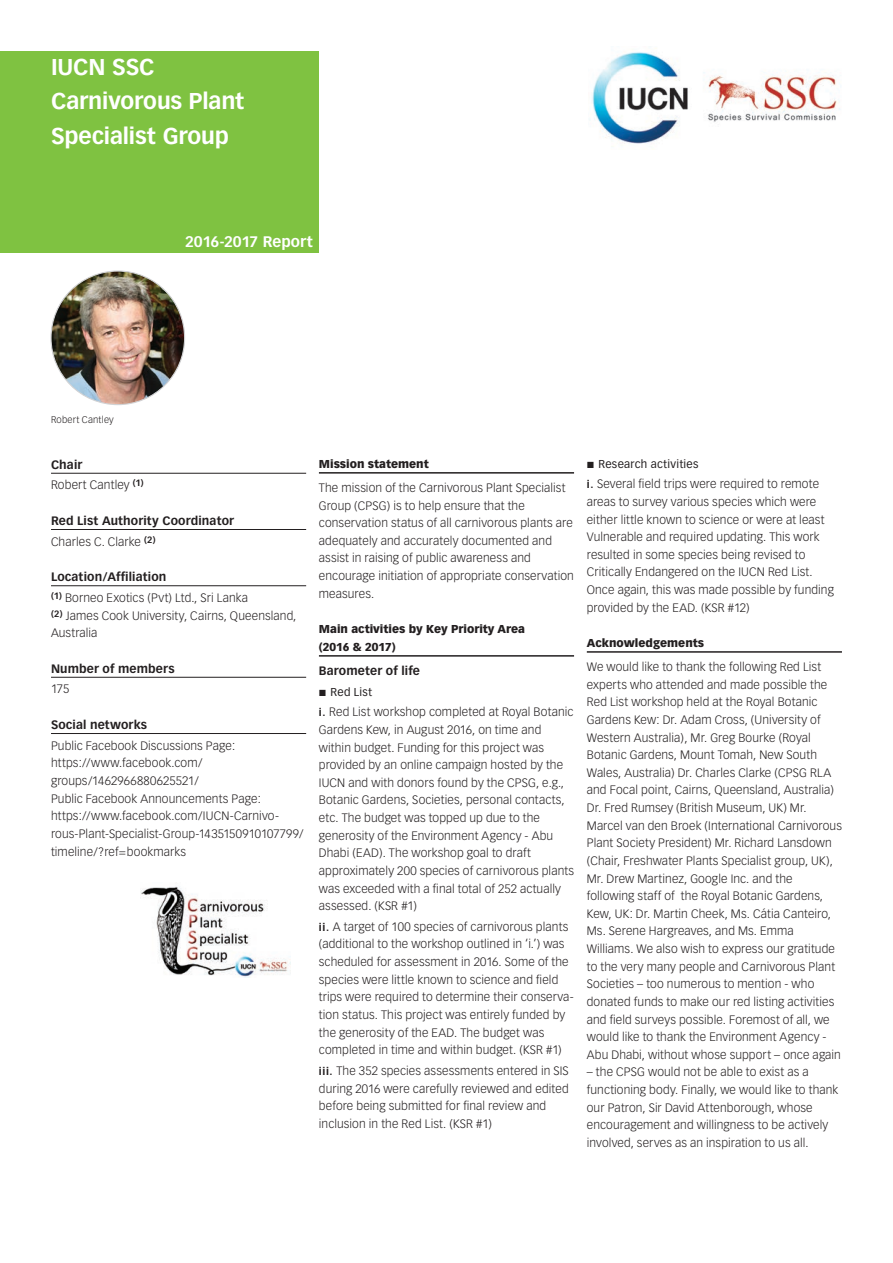
<style>
.page{position:relative;width:893px;height:1263px;background:#fff}
.page>*{position:absolute;margin:0;border:0;box-sizing:border-box;transform-origin:0 0}
.t1{font:700 22.5px/34.5px "Vectora LH";letter-spacing:-.005em;color:#fff}
.t2{font:700 15px "Vectora LH";letter-spacing:-.01em;color:#fff}
.t3{font:300 12px/17.7px "Vectora LH";letter-spacing:.01em;color:#231f20}
.t4{font:700 12px/20.7px "Vectora LH";letter-spacing:.01em;color:#231f20}
.t5{font:900 11.25px/18px "Vectora LH";color:#231f20}
.t6{font:11.25px "Vectora LH";letter-spacing:.025em;color:#231f20}
.t7{font:300 9.45px "Vectora LH";letter-spacing:.02em;color:#231f20}
.s1{font-weight:700}
.s2{font-weight:300}
.s3{font-weight:700;font-size:10.5px}
</style>
<div class="page">
<div style="left:0;top:51px;width:319px;height:202px;background:#7fc241"></div>
<img style="left:589px;top:48px;width:251px;height:96px">
<hr style="left:51px;top:473px;width:255px;height:1px;background:#231f20">
<hr style="left:51px;top:529px;width:255px;height:1px;background:#231f20">
<hr style="left:51px;top:585px;width:255px;height:1px;background:#231f20">
<hr style="left:51px;top:677px;width:255px;height:1px;background:#231f20">
<hr style="left:51px;top:733px;width:255px;height:1px;background:#231f20">
<img style="left:51px;top:271px;width:134px;height:134px;border-radius:67px">
<img style="left:140px;top:886px;width:150px;height:91px">
<hr style="left:319px;top:472px;width:255px;height:2px;background:#231f20">
<hr style="left:319px;top:655px;width:255px;height:2px;background:#231f20">
<hr style="left:587px;top:651px;width:255px;height:2px;background:#231f20">
<h1 class="t1" style="left:51px;top:50px;width:195px">IUCN SSC<br>Carnivorous Plant<br>Specialist Group</h1>
<p class="t2" style="left:185px;top:232px;width:129px">2016-2017 Report</p>
<p class="t7" style="left:51px;top:414px;width:64px">Robert Cantley</p>
<p class="t3" style="left:51px;top:454px;width:94px;line-height:20.7px"><span class="s1">Chair<br></span>Robert Cantley <sup>(1)</sup></p>
<p class="t4" style="left:51px;top:510px;width:184px">Red List Authority Coordinator<br><span class="s2">Charles C. Clarke</span> <sup>(2)</sup></p>
<p class="t3" style="left:51px;top:567px;width:198px;line-height:20.7px"><span class="s1">Location/Affiliation<br></span><sup>(1)</sup> Borneo Exotics (Pvt) Ltd., Sri Lanka</p>
<p class="t3" style="left:51px;top:607px;width:247px"><sup>(2)</sup> James Cook University, Cairns, Queensland,<br>Australia</p>
<p class="t4" style="left:51px;top:658px;width:125px">Number of members</p>
<p class="t3" style="left:51px;top:680px;width:20px">175</p>
<p class="t4" style="left:51px;top:714px;width:98px">Social networks</p>
<p class="t3" style="left:51px;top:737px;width:254px">Public Facebook Discussions Page: https://www.facebook.com/ groups/1462966880625521/<br>Public Facebook Announcements Page: https://www.facebook.com/IUCN-Carnivo&shy;rous-Plant-Specialist-Group-1435150910107799/ timeline/?ref=bookmarks</p>
<p class="t5" style="left:319px;top:455px;width:111px">Mission statement</p>
<p class="t3" style="left:319px;top:479px;width:256px">The mission of the Carnivorous Plant Specialist Group (CPSG) is to help ensure that the conservation status of all carnivorous plants are adequately and accurately documented and assist in raising of public awareness and encourage initiation of appropriate conservation measures.</p>
<p class="t5" style="left:319px;top:620px;width:208px">Main activities by Key Priority Area (2016 &amp; 2017)</p>
<p class="t4" style="left:319px;top:661px;width:103px">Barometer of life</p>
<p class="t6" style="left:331px;top:685px;width:43px">Red List</p>
<p class="t3" style="left:319px;top:703px;width:257px"><span class="s3">i.</span> Red List workshop completed at Royal Botanic Gardens Kew, in August 2016, on time and within budget. Funding for this project was provided by an online campaign hosted by the IUCN and with donors found by the CPSG, e.g., Botanic Gardens, Societies, personal contacts, etc. The budget was topped up due to the generosity of the Environment Agency - Abu Dhabi (EAD). The workshop goal to draft approximately 200 species of carnivorous plants was exceeded with a final total of 252 actually assessed. (KSR #1)</p>
<p class="t3" style="left:319px;top:918px;width:256px"><span class="s3">ii.</span> A target of 100 species of carnivorous plants (additional to the workshop outlined in ‘i.’) was scheduled for assessment in 2016. Some of the species were little known to science and field trips were required to determine their conserva&shy;tion status. This project was entirely funded by the generosity of the EAD. The budget was completed in time and within budget. (KSR #1)</p>
<p class="t3" style="left:319px;top:1062px;width:251px"><span class="s3">iii.</span> The 352 species assessments entered in SIS during 2016 were carefully reviewed and edited before being submitted for final review and inclusion in the Red List. (KSR #1)</p>
<p class="t6" style="left:598px;top:457px;width:102px">Research activities</p>
<p class="t3" style="left:587px;top:475px;width:249px"><span class="s3">i.</span> Several field trips were required to remote areas to survey various species which were either little known to science or were at least Vulnerable and required updating. This work resulted in some species being revised to Critically Endangered on the IUCN Red List.<br>Once again, this was made possible by funding provided by the EAD. (KSR #12)</p>
<p class="t5" style="left:587px;top:634px;width:119px">Acknowledgements</p>
<p class="t3" style="left:587px;top:658px;width:257px">We would like to thank the following Red List experts who attended and made possible the Red List workshop held at the Royal Botanic Gardens Kew: Dr. Adam Cross, (University of Western Australia), Mr. Greg Bourke (Royal Botanic Gardens, Mount Tomah, New South Wales, Australia) Dr. Charles Clarke (CPSG RLA and Focal point, Cairns, Queensland, Australia)<br>Dr. Fred Rumsey (British Museum, UK) Mr.<br>Marcel van den Broek (International Carnivorous Plant Society President) Mr. Richard Lansdown (Chair, Freshwater Plants Specialist group, UK), Mr. Drew Martinez, Google Inc. and the following staff of the Royal Botanic Gardens, Kew, UK: Dr. Martin Cheek, Ms. Cátia Canteiro, Ms. Serene Hargreaves, and Ms. Emma Williams. We also wish to express our gratitude to the very many people and Carnivorous Plant Societies – too numerous to mention - who donated funds to make our red listing activities and field surveys possible. Foremost of all, we would like to thank the Environment Agency - Abu Dhabi, without whose support – once again</p>
<p class="t3" style="left:587px;top:1063px;width:253px">– the CPSG would not be able to exist as a functioning body. Finally, we would like to thank our Patron, Sir David Attenborough, whose encouragement and willingness to be actively involved, serves as an inspiration to us all.</p>
</div>
